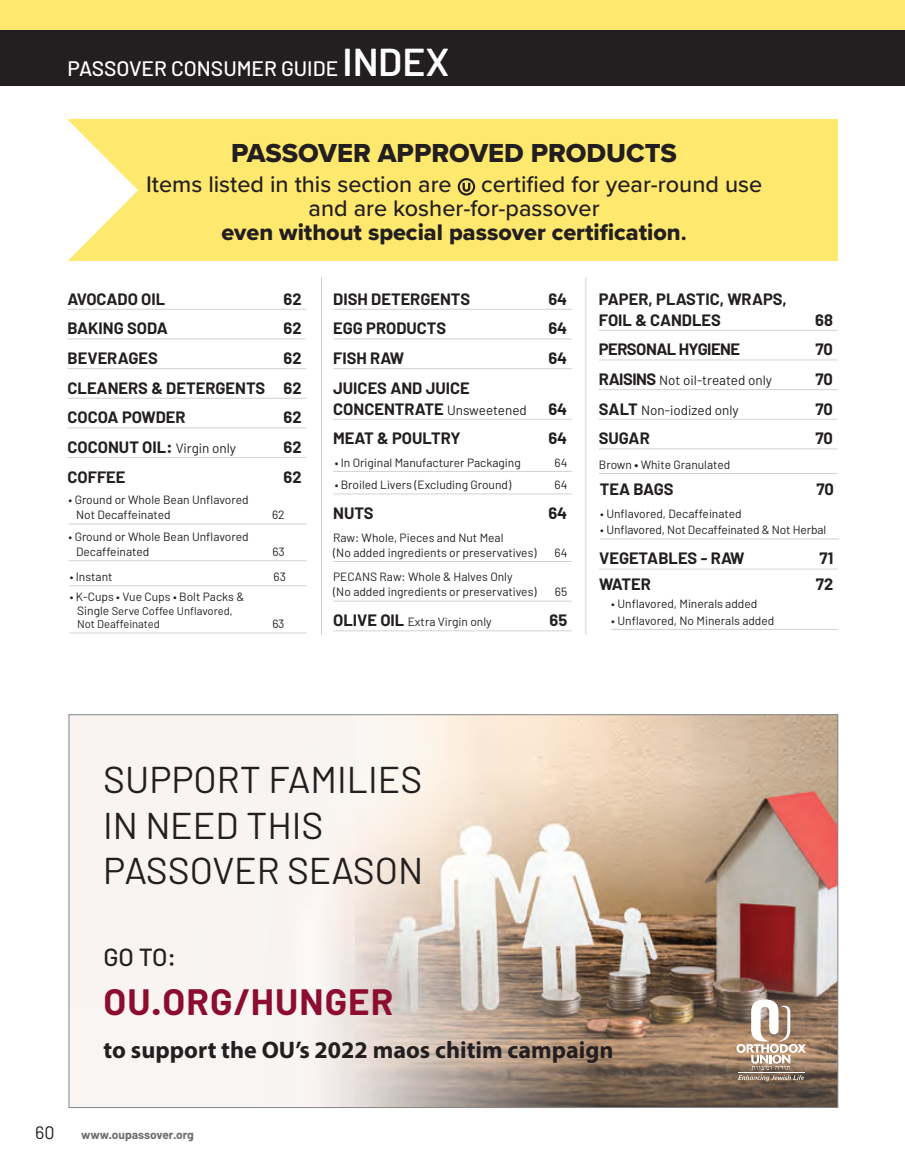
<style>
.page{position:relative;width:905px;height:1175px;background:#fff}
.page>*{position:absolute;margin:0;border:0;box-sizing:border-box;transform-origin:0 0}
.t1{font:37.35px/45.8px "Barlow";color:#231f20}
.t2{font:700 36.75px "Barlow";letter-spacing:.03em;color:#8c0d2e}
.Author{font:27px "Proxima Nova Extrabld";color:#231f20}
.t3{font:500 24.75px "Barlow";color:#231f20}
.t4{font:700 24px "Myriad Pro";color:#231f20}
.Author-2{font:500 23.4px "Proxima Nova";color:#231f20}
.Author-3{font:23.4px "Proxima Nova Extrabld";color:#231f20}
.t5{font:500 21px "Barlow";color:#fff}
.t6{font:18px "Barlow";color:#231f20}
.Paragraph_Style_1{font:700 16.5px/21px "Barlow";color:#231f20}
.Paragraph_Style_1-2{font:700 16.5px "Barlow";letter-spacing:-.03em;color:#231f20}
.Paragraph_Style_1-3{font:13.5px "Barlow";color:#231f20}
.Paragraph_Style_1-4{font:12px/15px "Barlow";color:#231f20}
.t7{font:700 12px "Barlow";color:#6c6d70}
.Paragraph_Style_1-5{font:11.25px/13.5px "Barlow";color:#231f20}
.s1{font-weight:600;font-size:39px}
.s2{font-family:"Proxima Nova";font-weight:700}
.s3{font-weight:400;font-size:13.5px}
.s4{font-size:12px}
.s5{font-weight:700;font-size:16.5px}
.s6{font-weight:700}
</style>
<div class="page">
<div style="left:0;top:0;width:904px;height:43px;background:#ffe86e"></div>
<div style="left:0;top:31px;width:904px;height:55px;background:#231f20"></div>
<hr style="left:68px;top:309px;width:238px;height:1px;background:#d1d2d4">
<hr style="left:68px;top:338px;width:238px;height:1px;background:#d1d2d4">
<hr style="left:68px;top:368px;width:238px;height:1px;background:#d1d2d4">
<hr style="left:68px;top:398px;width:238px;height:1px;background:#d1d2d4">
<hr style="left:68px;top:427px;width:238px;height:1px;background:#d1d2d4">
<hr style="left:68px;top:457px;width:238px;height:1px;background:#d1d2d4">
<hr style="left:333px;top:309px;width:239px;height:1px;background:#d1d2d4">
<hr style="left:333px;top:338px;width:239px;height:1px;background:#d1d2d4">
<hr style="left:333px;top:368px;width:239px;height:1px;background:#d1d2d4">
<hr style="left:333px;top:419px;width:239px;height:1px;background:#d1d2d4">
<hr style="left:333px;top:471px;width:239px;height:1px;background:#d1d2d4">
<hr style="left:333px;top:493px;width:239px;height:1px;background:#d1d2d4">
<hr style="left:333px;top:561px;width:239px;height:1px;background:#d1d2d4">
<hr style="left:333px;top:601px;width:239px;height:1px;background:#d1d2d4">
<hr style="left:333px;top:630px;width:239px;height:1px;background:#d1d2d4">
<hr style="left:598px;top:330px;width:239px;height:1px;background:#d1d2d4">
<hr style="left:598px;top:359px;width:239px;height:1px;background:#d1d2d4">
<hr style="left:598px;top:389px;width:239px;height:1px;background:#d1d2d4">
<hr style="left:598px;top:419px;width:239px;height:1px;background:#d1d2d4">
<hr style="left:598px;top:448px;width:239px;height:1px;background:#d1d2d4">
<hr style="left:598px;top:473px;width:239px;height:1px;background:#d1d2d4">
<hr style="left:70px;top:585px;width:236px;height:1px;background:#d1d2d4">
<hr style="left:70px;top:632px;width:236px;height:1px;background:#d1d2d4">
<hr style="left:69px;top:523px;width:237px;height:1px;background:#d1d2d4">
<hr style="left:69px;top:560px;width:237px;height:1px;background:#d1d2d4">
<hr style="left:599px;top:568px;width:238px;height:1px;background:#d1d2d4">
<hr style="left:600px;top:538px;width:239px;height:1px;background:#d1d2d4">
<hr style="left:611px;top:629px;width:226px;height:1px;background:#d1d2d4">
<hr style="left:321px;top:277px;width:1px;height:358px;background:#231f20">
<hr style="left:585px;top:277px;width:1px;height:358px;background:#231f20">
<div style="left:68px;top:120px;width:769px;height:141px;background:#ffe86e"></div>
<svg style="left:457px;top:178px;width:18px;height:17px"></svg>
<svg style="left:68px;top:120px;width:70px;height:141px"></svg>
<img style="left:71px;top:716px;width:765px;height:389px">
<svg style="left:736px;top:999px;width:69px;height:70px"></svg>
<svg style="left:738px;top:1075px;width:66px;height:6px"></svg>
<hr style="left:738px;top:1072px;width:66px;height:1px;background:#fff">
<p class="t5" style="left:68px;top:55px;width:383px">PASSOVER CONSUMER GUIDE <span class="s1">INDEX</span></p>
<p class="Author" style="left:231px;top:132px;width:447px">PASSOVER APPROVED PRODUCTS</p>
<p class="Author-2" style="left:146px;top:167px;width:307px">Items listed in this section are</p>
<p class="Author-2" style="left:481px;top:167px;width:282px">certified for year-round use</p>
<p class="Author-2" style="left:308px;top:191px;width:292px">and are kosher-for-passover</p>
<p class="Author-3" style="left:221px;top:215px;width:467px">even without special passover certification<span class="s2">.</span></p>
<p class="Paragraph_Style_1" style="left:68px;top:288px;width:99px">AVOCADO OIL</p>
<p class="Paragraph_Style_1" style="left:283px;top:288px;width:20px">62</p>
<p class="Paragraph_Style_1" style="left:68px;top:318px;width:102px">BAKING SODA</p>
<p class="Paragraph_Style_1" style="left:283px;top:318px;width:20px">62</p>
<p class="Paragraph_Style_1" style="left:67px;top:347px;width:92px">BEVERAGES</p>
<p class="Paragraph_Style_1" style="left:283px;top:347px;width:20px">62</p>
<p class="Paragraph_Style_1" style="left:67px;top:377px;width:236px">CLEANERS &amp; DETERGENTS 62</p>
<p class="Paragraph_Style_1" style="left:67px;top:407px;width:120px">COCOA POWDER</p>
<p class="Paragraph_Style_1" style="left:283px;top:407px;width:20px">62</p>
<p class="Paragraph_Style_1" style="left:67px;top:436px;width:170px">COCONUT OIL: <span class="s3">Virgin only</span></p>
<p class="Paragraph_Style_1" style="left:283px;top:436px;width:20px">62</p>
<p class="Paragraph_Style_1" style="left:67px;top:466px;width:60px">COFFEE</p>
<p class="Paragraph_Style_1" style="left:283px;top:466px;width:20px">62</p>
<p class="Paragraph_Style_1-4" style="left:69px;top:492px;width:181px">• Ground or Whole Bean Unflavored</p>
<p class="Paragraph_Style_1-4" style="left:76px;top:507px;width:96px">Not Decaffeinated</p>
<p class="Paragraph_Style_1-4" style="left:272px;top:507px;width:14px">62</p>
<p class="Paragraph_Style_1-4" style="left:69px;top:529px;width:181px">• Ground or Whole Bean Unflavored</p>
<p class="Paragraph_Style_1-4" style="left:76px;top:544px;width:75px">Decaffeinated</p>
<p class="Paragraph_Style_1-4" style="left:272px;top:544px;width:14px">63</p>
<p class="Paragraph_Style_1-4" style="left:70px;top:569px;width:44px">• Instant</p>
<p class="Paragraph_Style_1-4" style="left:273px;top:569px;width:14px">63</p>
<p class="Paragraph_Style_1-4" style="left:70px;top:589px;width:176px">• K-Cups • Vue Cups • Bolt Packs &amp;</p>
<p class="Paragraph_Style_1-5" style="left:77px;top:603px;width:157px"><span class="s4">Single</span> Serve Coffee Unflavored,<br>Not Deaffeinated</p>
<p class="Paragraph_Style_1-4" style="left:272px;top:616px;width:14px">63</p>
<p class="Paragraph_Style_1" style="left:333px;top:288px;width:139px">DISH DETERGENTS</p>
<p class="Paragraph_Style_1" style="left:548px;top:288px;width:20px">64</p>
<p class="Paragraph_Style_1" style="left:333px;top:318px;width:114px">EGG PRODUCTS</p>
<p class="Paragraph_Style_1" style="left:548px;top:318px;width:20px">64</p>
<p class="Paragraph_Style_1" style="left:333px;top:347px;width:72px">FISH RAW</p>
<p class="Paragraph_Style_1" style="left:548px;top:347px;width:20px">64</p>
<p class="Paragraph_Style_1" style="left:333px;top:377px;width:195px">JUICES AND JUICE<br>CONCENTRATE <span class="s3">Unsweetened</span></p>
<p class="Paragraph_Style_1" style="left:548px;top:398px;width:20px">64</p>
<p class="Paragraph_Style_1" style="left:333px;top:428px;width:129px">MEAT &amp; POULTRY</p>
<p class="Paragraph_Style_1" style="left:548px;top:428px;width:20px">64</p>
<p class="Paragraph_Style_1-4" style="left:334px;top:454px;width:187px">• In Original Manufacturer Packaging</p>
<p class="Paragraph_Style_1-4" style="left:554px;top:454px;width:14px">64</p>
<p class="Paragraph_Style_1-4" style="left:334px;top:477px;width:178px">• Broiled Livers (Excluding Ground)</p>
<p class="Paragraph_Style_1-4" style="left:554px;top:477px;width:14px">64</p>
<p class="Paragraph_Style_1" style="left:333px;top:502px;width:42px">NUTS</p>
<p class="Paragraph_Style_1" style="left:548px;top:502px;width:20px">64</p>
<p class="Paragraph_Style_1-4" style="left:333px;top:529px;width:172px">Raw: Whole, Pieces and Nut Meal</p>
<p class="Paragraph_Style_1-4" style="left:333px;top:544px;width:205px">(No added ingredients or preservatives)</p>
<p class="Paragraph_Style_1-4" style="left:554px;top:544px;width:14px">64</p>
<p class="Paragraph_Style_1-4" style="left:333px;top:569px;width:205px">PECANS Raw: Whole &amp; Halves Only<br>(No added ingredients or preservatives)</p>
<p class="Paragraph_Style_1-4" style="left:555px;top:584px;width:14px">65</p>
<p class="Paragraph_Style_1-4" style="left:333px;top:614px;width:160px"><span class="s5">OLIVE OIL</span> Extra Virgin only</p>
<p class="Paragraph_Style_1" style="left:549px;top:609px;width:19px">65</p>
<p class="Paragraph_Style_1" style="left:598px;top:288px;width:190px">PAPER, PLASTIC, WRAPS,<br>FOIL &amp; CANDLES</p>
<p class="Paragraph_Style_1" style="left:815px;top:309px;width:19px">68</p>
<p class="Paragraph_Style_1-2" style="left:598px;top:339px;width:143px">PERSONAL HYGIENE</p>
<p class="Paragraph_Style_1" style="left:815px;top:339px;width:19px">70</p>
<p class="Paragraph_Style_1-3" style="left:598px;top:372px;width:175px"><span class="s5">RAISINS</span> Not oil-treated only</p>
<p class="Paragraph_Style_1" style="left:815px;top:368px;width:19px">70</p>
<p class="Paragraph_Style_1-3" style="left:598px;top:401px;width:141px"><span class="s5">SALT</span> Non-iodized only</p>
<p class="Paragraph_Style_1" style="left:815px;top:398px;width:19px">70</p>
<p class="Paragraph_Style_1" style="left:598px;top:428px;width:53px">SUGAR</p>
<p class="Paragraph_Style_1" style="left:815px;top:428px;width:19px">70</p>
<p class="Paragraph_Style_1-4" style="left:598px;top:456px;width:133px">Brown <span class="s6">•</span> White Granulated</p>
<p class="Paragraph_Style_1" style="left:600px;top:478px;width:75px">TEA BAGS</p>
<p class="Paragraph_Style_1" style="left:816px;top:478px;width:19px">70</p>
<p class="Paragraph_Style_1-4" style="left:600px;top:505px;width:143px">• Unflavored, Decaffeinated</p>
<p class="Paragraph_Style_1-4" style="left:600px;top:522px;width:227px">• Unflavored, Not Decaffeinated &amp; Not Herbal</p>
<p class="Paragraph_Style_1" style="left:599px;top:548px;width:147px">VEGETABLES - RAW</p>
<p class="Paragraph_Style_1" style="left:819px;top:548px;width:15px">71</p>
<p class="Paragraph_Style_1" style="left:599px;top:573px;width:53px">WATER</p>
<p class="Paragraph_Style_1" style="left:815px;top:573px;width:19px">72</p>
<p class="Paragraph_Style_1-4" style="left:611px;top:596px;width:147px">• Unflavored, Minerals added</p>
<p class="Paragraph_Style_1-4" style="left:611px;top:612px;width:165px">• Unflavored, No Minerals added</p>
<p class="t1" style="left:103px;top:755px;width:321px">SUPPORT FAMILIES</p>
<p class="t1" style="left:103px;top:801px;width:321px">IN NEED THIS<br>PASSOVER SEASON</p>
<p class="t3" style="left:104px;top:942px;width:74px">GO TO:</p>
<p class="t2" style="left:104px;top:978px;width:291px">OU.ORG/HUNGER</p>
<p class="t4" style="left:104px;top:1034px;width:511px">to support the OU’s 2022 maos chitim campaign</p>
<h3 class="t6" style="left:35px;top:1121px;width:21px">60</h3>
<p class="t7" style="left:81px;top:1127px;width:114px">www.oupassover.org</p>
</div>
